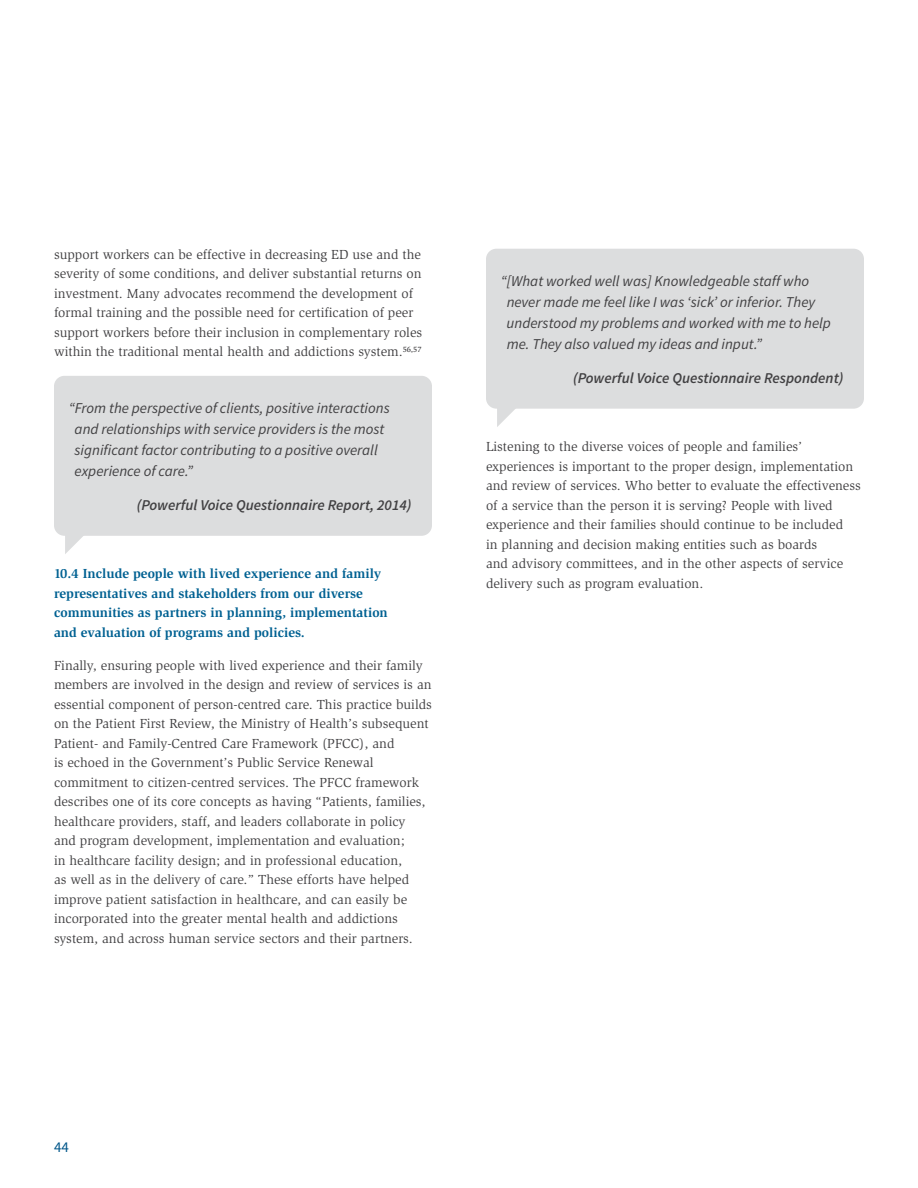
<style>
.page{position:relative;width:918px;height:1188px;background:#fff}
.page>*{position:absolute;margin:0;border:0;box-sizing:border-box;transform-origin:0 0}
.t1{font:italic 15px/21px "Source Sans Pro";color:#414042}
.t2{font:italic 600 15px "Source Sans Pro";color:#414042}
.t3{font:15px "Source Sans Pro";color:#005689}
.t4{font:13.5px/19.5px "Slimbach";color:#414042}
.t5{font:700 13.5px/19.5px "Slimbach";color:#006192}
</style>
<div class="page">
<div style="left:54px;top:376px;width:378px;height:160px;background:#dcddde;border-radius:10px"></div>
<svg style="left:65px;top:536px;width:18px;height:18px"></svg>
<div style="left:486px;top:249px;width:378px;height:160px;background:#dcddde;border-radius:10px"></div>
<svg style="left:497px;top:408px;width:20px;height:19px"></svg>
<p class="t4" style="left:54px;top:245px;width:370px">support workers can be effective in decreasing ED use and the severity of some conditions, and deliver substantial returns on investment. Many advocates recommend the development of formal training and the possible need for certification of peer support workers before their inclusion in complementary roles within the traditional mental health and addictions system.<sup>56,57</sup></p>
<p class="t1" style="left:75px;top:397px;width:317px;text-indent:-6px">“From the perspective of clients, positive interactions and relationships with service providers is the most significant factor contributing to a positive overall experience of care.”</p>
<p class="t2" style="left:137px;top:496px;width:276px">(Powerful Voice Questionnaire Report, 2014)</p>
<p class="t5" style="left:54px;top:564px;width:335px">10.4 Include people with lived experience and family representatives and stakeholders from our diverse communities as partners in planning, implementation and evaluation of programs and policies.</p>
<p class="t4" style="left:54px;top:656px;width:379px">Finally, ensuring people with lived experience and their family members are involved in the design and review of services is an essential component of person-centred care. This practice builds on the Patient First Review, the Ministry of Health’s subsequent Patient- and Family-Centred Care Framework (PFCC), and<br>is echoed in the Government’s Public Service Renewal commitment to citizen-centred services. The PFCC framework describes one of its core concepts as having “Patients, families, healthcare providers, staff, and leaders collaborate in policy<br>and program development, implementation and evaluation;<br>in healthcare facility design; and in professional education,<br>as well as in the delivery of care.” These efforts have helped improve patient satisfaction in healthcare, and can easily be incorporated into the greater mental health and addictions system, and across human service sectors and their partners.</p>
<p class="t1" style="left:507px;top:270px;width:326px;text-indent:-6px">“[What worked well was] Knowledgeable staff who never made me feel like I was ‘sick’ or inferior. They understood my problems and worked with me to help me. They also valued my ideas and input.”</p>
<p class="t2" style="left:573px;top:369px;width:272px">(Powerful Voice Questionnaire Respondent)</p>
<p class="t4" style="left:486px;top:437px;width:376px">Listening to the diverse voices of people and families’ experiences is important to the proper design, implementation and review of services. Who better to evaluate the effectiveness of a service than the person it is serving? People with lived experience and their families should continue to be included<br>in planning and decision making entities such as boards<br>and advisory committees, and in the other aspects of service delivery such as program evaluation.</p>
<p class="t3" style="left:54px;top:1137px;width:16px">44</p>
</div>
